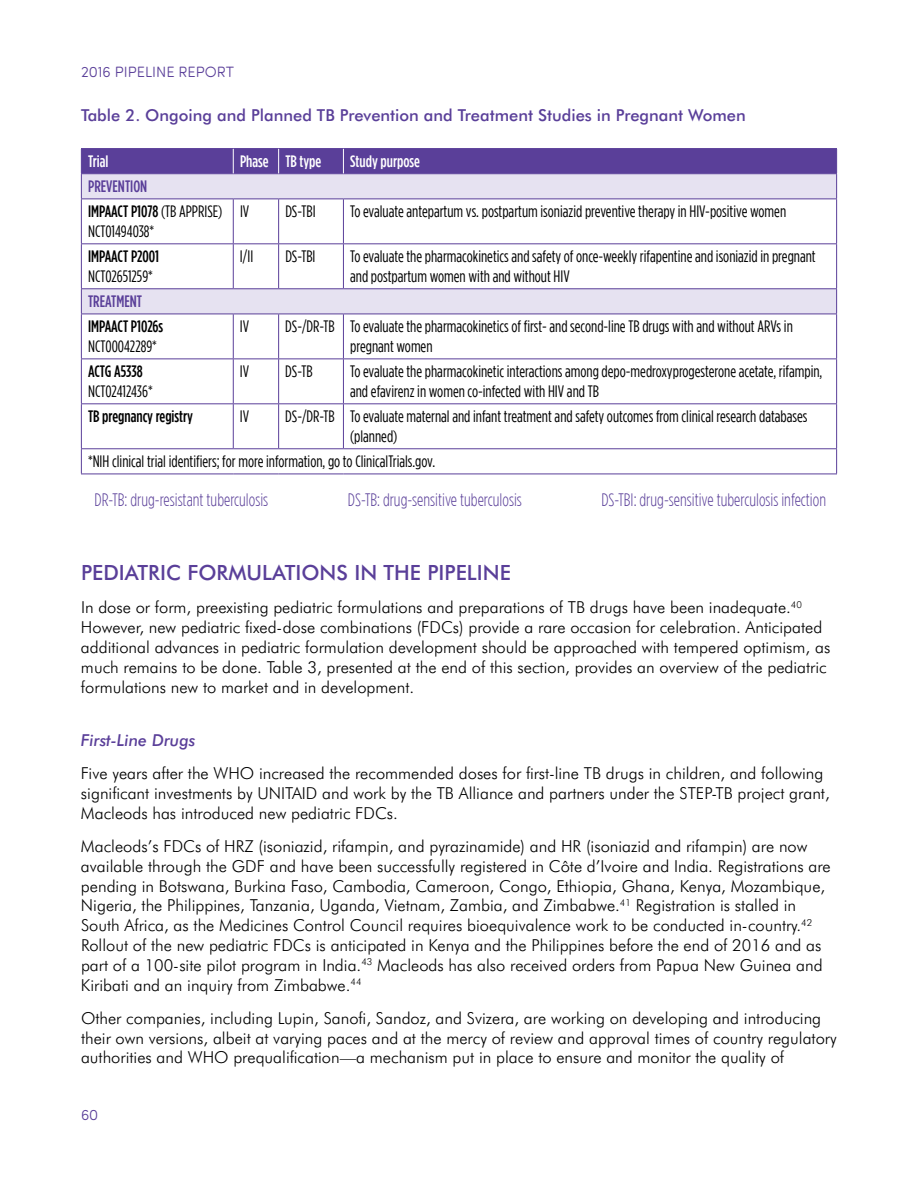
<style>
.page{position:relative;width:918px;height:1188px;background:#fff}
.page>*{position:absolute;margin:0;border:0;box-sizing:border-box;transform-origin:0 0}
.t1{font:500 21px "Futura BT";color:#5a3f99}
.t2{font:300 18px "Gotham Condensed";color:#5a3f99}
.t3{font:300 16.5px/19.8px "Futura BT";color:#000}
.t4{font:16.5px/19.8px "Gotham Condensed";color:#000}
.t5{font:500 16.5px/25.2px "Gotham Condensed";color:#000}
.t6{font:500 16.5px "Futura BT";color:#5a3f99}
.t7{font:500 16.5px "Gotham Condensed";color:#fff}
.t8{font:italic 500 16.5px "Futura BT";color:#5a3f99}
.t9{font:500 16.5px "Gotham Condensed";color:#5a3f99}
.t10{font:300 15px "Sofia Pro Soft";color:#5a3f99}
.s1{color:#5a3f99}
.s2{font-weight:400}
</style>
<div class="page">
<svg style="left:82px;top:200px;width:754px;height:114px"></svg>
<hr style="left:81px;top:148px;width:152px;height:1px;background:#5a3f99">
<hr style="left:233px;top:148px;width:46px;height:1px;background:#5a3f99">
<hr style="left:279px;top:148px;width:64px;height:1px;background:#5a3f99">
<hr style="left:343px;top:148px;width:494px;height:1px;background:#5a3f99">
<hr style="left:81px;top:199px;width:152px;height:1px;background:#5a3f99">
<hr style="left:81px;top:199px;width:1px;height:44px;background:#5a3f99">
<hr style="left:233px;top:199px;width:46px;height:1px;background:#5a3f99">
<hr style="left:233px;top:199px;width:1px;height:44px;background:#5a3f99">
<hr style="left:279px;top:199px;width:64px;height:1px;background:#5a3f99">
<hr style="left:278px;top:199px;width:1px;height:44px;background:#5a3f99">
<hr style="left:343px;top:199px;width:494px;height:1px;background:#5a3f99">
<hr style="left:343px;top:199px;width:1px;height:44px;background:#5a3f99">
<hr style="left:836px;top:199px;width:1px;height:44px;background:#5a3f99">
<hr style="left:81px;top:243px;width:152px;height:1px;background:#5a3f99">
<hr style="left:81px;top:244px;width:1px;height:44px;background:#5a3f99">
<hr style="left:233px;top:243px;width:46px;height:1px;background:#5a3f99">
<hr style="left:233px;top:244px;width:1px;height:44px;background:#5a3f99">
<hr style="left:279px;top:243px;width:64px;height:1px;background:#5a3f99">
<hr style="left:278px;top:244px;width:1px;height:44px;background:#5a3f99">
<hr style="left:343px;top:243px;width:494px;height:1px;background:#5a3f99">
<hr style="left:343px;top:244px;width:1px;height:44px;background:#5a3f99">
<hr style="left:836px;top:244px;width:1px;height:44px;background:#5a3f99">
<hr style="left:81px;top:288px;width:152px;height:1px;background:#5a3f99">
<svg style="left:81px;top:289px;width:1px;height:25px"></svg>
<hr style="left:233px;top:288px;width:46px;height:1px;background:#5a3f99">
<hr style="left:279px;top:288px;width:64px;height:1px;background:#5a3f99">
<hr style="left:343px;top:288px;width:494px;height:1px;background:#5a3f99">
<svg style="left:836px;top:289px;width:1px;height:25px"></svg>
<hr style="left:81px;top:314px;width:152px;height:1px;background:#5a3f99">
<hr style="left:81px;top:314px;width:1px;height:44px;background:#5a3f99">
<hr style="left:233px;top:314px;width:46px;height:1px;background:#5a3f99">
<hr style="left:233px;top:314px;width:1px;height:44px;background:#5a3f99">
<hr style="left:279px;top:314px;width:64px;height:1px;background:#5a3f99">
<hr style="left:278px;top:314px;width:1px;height:44px;background:#5a3f99">
<hr style="left:343px;top:314px;width:494px;height:1px;background:#5a3f99">
<hr style="left:343px;top:314px;width:1px;height:44px;background:#5a3f99">
<hr style="left:836px;top:314px;width:1px;height:44px;background:#5a3f99">
<hr style="left:81px;top:358px;width:152px;height:1px;background:#5a3f99">
<hr style="left:81px;top:359px;width:1px;height:44px;background:#5a3f99">
<hr style="left:233px;top:358px;width:46px;height:1px;background:#5a3f99">
<hr style="left:233px;top:359px;width:1px;height:44px;background:#5a3f99">
<hr style="left:279px;top:358px;width:64px;height:1px;background:#5a3f99">
<hr style="left:278px;top:359px;width:1px;height:44px;background:#5a3f99">
<hr style="left:343px;top:358px;width:494px;height:1px;background:#5a3f99">
<hr style="left:343px;top:359px;width:1px;height:44px;background:#5a3f99">
<hr style="left:836px;top:359px;width:1px;height:44px;background:#5a3f99">
<hr style="left:81px;top:403px;width:152px;height:1px;background:#5a3f99">
<hr style="left:81px;top:404px;width:1px;height:44px;background:#5a3f99">
<hr style="left:233px;top:403px;width:46px;height:1px;background:#5a3f99">
<hr style="left:233px;top:404px;width:1px;height:44px;background:#5a3f99">
<hr style="left:279px;top:403px;width:64px;height:1px;background:#5a3f99">
<hr style="left:278px;top:404px;width:1px;height:44px;background:#5a3f99">
<hr style="left:343px;top:403px;width:494px;height:1px;background:#5a3f99">
<hr style="left:343px;top:404px;width:1px;height:44px;background:#5a3f99">
<hr style="left:836px;top:404px;width:1px;height:44px;background:#5a3f99">
<hr style="left:81px;top:448px;width:152px;height:1px;background:#5a3f99">
<svg style="left:81px;top:449px;width:1px;height:25px"></svg>
<hr style="left:233px;top:448px;width:46px;height:1px;background:#5a3f99">
<hr style="left:279px;top:448px;width:64px;height:1px;background:#5a3f99">
<hr style="left:343px;top:448px;width:494px;height:1px;background:#5a3f99">
<svg style="left:836px;top:449px;width:1px;height:25px"></svg>
<hr style="left:81px;top:474px;width:152px;height:1px;background:#5a3f99">
<hr style="left:233px;top:474px;width:46px;height:1px;background:#5a3f99">
<hr style="left:279px;top:474px;width:64px;height:1px;background:#5a3f99">
<hr style="left:343px;top:474px;width:494px;height:1px;background:#5a3f99">
<svg style="left:81px;top:149px;width:756px;height:50px;background:#9d8dc3"></svg>
<p class="t10" style="left:81px;top:61px;width:155px">2016 PIPELINE REPORT</p>
<p class="t6" style="left:81px;top:105px;width:666px">Table 2. Ongoing and Planned TB Prevention and Treatment Studies in Pregnant Women</p>
<p class="t7" style="left:88px;top:152px;width:22px">Trial</p>
<p class="t7" style="left:240px;top:152px;width:83px">Phase TB type</p>
<p class="t7" style="left:350px;top:152px;width:71px">Study purpose</p>
<p class="t5" style="left:88px;top:173px;width:136px"><span class="s1">PREVENTION<br></span>IMPAACT P1078 <span class="s2">(TB APPRISE)</span></p>
<p class="t4" style="left:88px;top:221px;width:68px">NCT01494038*</p>
<p class="t4" style="left:240px;top:201px;width:11px">IV</p>
<p class="t4" style="left:285px;top:201px;width:32px">DS-TBI</p>
<p class="t4" style="left:350px;top:201px;width:438px">To evaluate antepartum vs. postpartum isoniazid preventive therapy in HIV-positive women</p>
<p class="t5" style="left:88px;top:243px;width:73px">IMPAACT P2001</p>
<p class="t4" style="left:88px;top:266px;width:66px">NCT02651259*</p>
<p class="t9" style="left:88px;top:292px;width:56px">TREATMENT</p>
<p class="t5" style="left:88px;top:314px;width:77px">IMPAACT P1026s</p>
<p class="t4" style="left:88px;top:336px;width:70px">NCT00042289*</p>
<p class="t5" style="left:88px;top:358px;width:56px">ACTG A5338</p>
<p class="t4" style="left:88px;top:381px;width:66px">NCT02412436*</p>
<p class="t4" style="left:240px;top:246px;width:15px">I/II</p>
<p class="t4" style="left:285px;top:246px;width:32px">DS-TBI</p>
<p class="t4" style="left:350px;top:246px;width:467px">To evaluate the pharmacokinetics and safety of once-weekly rifapentine and isoniazid in pregnant and postpartum women with and without HIV</p>
<p class="t4" style="left:240px;top:316px;width:11px">IV</p>
<p class="t4" style="left:350px;top:316px;width:444px;text-indent:-65px">DS-/DR-TB To evaluate the pharmacokinetics of first- and second-line TB drugs with and without ARVs in pregnant women</p>
<p class="t4" style="left:240px;top:361px;width:11px">IV</p>
<p class="t4" style="left:285px;top:361px;width:29px">DS-TB</p>
<p class="t4" style="left:350px;top:361px;width:474px">To evaluate the pharmacokinetic interactions among depo-medroxyprogesterone acetate, rifampin, and efavirenz in women co-infected with HIV and TB</p>
<p class="t5" style="left:88px;top:403px;width:106px">TB pregnancy registry</p>
<p class="t4" style="left:240px;top:406px;width:11px">IV</p>
<p class="t4" style="left:350px;top:406px;width:459px;text-indent:-65px">DS-/DR-TB To evaluate maternal and infant treatment and safety outcomes from clinical research databases (planned)</p>
<p class="t4" style="left:88px;top:451px;width:349px">*NIH clinical trial identifiers; for more information, go to ClinicalTrials.gov.</p>
<p class="t2" style="left:94px;top:490px;width:175px">DR-TB: drug-resistant tuberculosis</p>
<p class="t2" style="left:348px;top:490px;width:175px">DS-TB: drug-sensitive tuberculosis</p>
<p class="t2" style="left:601px;top:490px;width:226px">DS-TBI: drug-sensitive tuberculosis infection</p>
<p class="t1" style="left:81px;top:560px;width:431px">PEDIATRIC FORMULATIONS IN THE PIPELINE</p>
<p class="t3" style="left:81px;top:598px;width:751px">In dose or form, preexisting pediatric formulations and preparations of TB drugs have been inadequate.<sup>40<br></sup>However, new pediatric fixed-dose combinations (FDCs) provide a rare occasion for celebration. Anticipated additional advances in pediatric formulation development should be approached with tempered optimism, as much remains to be done. Table 3, presented at the end of this section, provides an overview of the pediatric formulations new to market and in development.</p>
<p class="t8" style="left:81px;top:730px;width:116px">First-Line Drugs</p>
<p class="t3" style="left:81px;top:763px;width:750px">Five years after the WHO increased the recommended doses for first-line TB drugs in children, and following significant investments by UNITAID and work by the TB Alliance and partners under the STEP-TB project grant,<br>Macleods has introduced new pediatric FDCs.</p>
<p class="t3" style="left:81px;top:836px;width:751px">Macleods’s FDCs of HRZ (isoniazid, rifampin, and pyrazinamide) and HR (isoniazid and rifampin) are now available through the GDF and have been successfully registered in Côte d’Ivoire and India. Registrations are pending in Botswana, Burkina Faso, Cambodia, Cameroon, Congo, Ethiopia, Ghana, Kenya, Mozambique, Nigeria, the Philippines, Tanzania, Uganda, Vietnam, Zambia, and Zimbabwe.<sup>41</sup> Registration is stalled in South Africa, as the Medicines Control Council requires bioequivalence work to be conducted in-country.<sup>42<br></sup>Rollout of the new pediatric FDCs is anticipated in Kenya and the Philippines before the end of 2016 and as part of a 100-site pilot program in India.<sup>43</sup> Macleods has also received orders from Papua New Guinea and Kiribati and an inquiry from Zimbabwe.<sup>44</sup></p>
<p class="t3" style="left:81px;top:1008px;width:757px">Other companies, including Lupin, Sanofi, Sandoz, and Svizera, are working on developing and introducing their own versions, albeit at varying paces and at the mercy of review and approval times of country regulatory authorities and WHO prequalification—a mechanism put in place to ensure and monitor the quality of</p>
<p class="t10" style="left:81px;top:1105px;width:19px">60</p>
</div>
